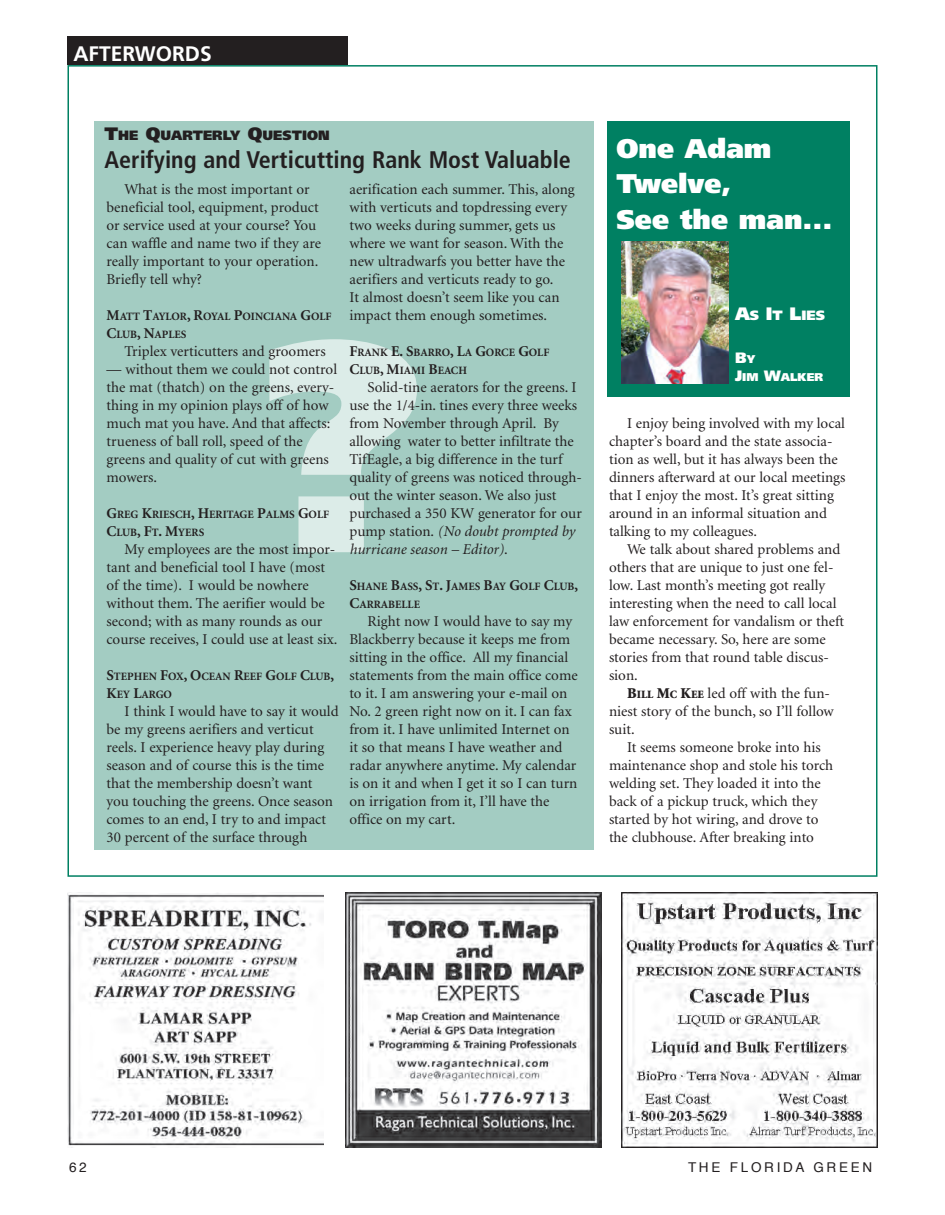
<style>
.page{position:relative;width:945px;height:1215px;background:#fff}
.page>*{position:absolute;margin:0;border:0;box-sizing:border-box;transform-origin:0 0}
.t1{font:900 300px "Frutiger";color:#dcece8}
.t2{font:900 27px/36px "Frutiger";color:#fff}
.t3{font:700 condensed 24px "Frutiger";color:#231f20}
.t4{font:700 21px "Frutiger";color:#fff}
.t5{font:15px/18px "Minion";color:#231f20}
.t6{font:900 15px "Frutiger";color:#fff}
.t7{font:900 13.5px "Frutiger";color:#231f20}
.t8{font:13.5px "Helvetica";letter-spacing:.2em;color:#231f20}
.t9{font:900 13.5px "Frutiger";color:#fff}
.t10{font:700 11.25px/18px "Minion";color:#231f20}
.t11{font:900 11.25px "Frutiger";color:#fff}
.s1{font-size:18px}
.s2{font-size:15px}
.s3{font-style:italic}
.s4{font-size:11.25px}
.s5{font-weight:900}
.s6{font-weight:900;font-size:11.25px}
</style>
<div class="page">
<div style="left:68px;top:36px;width:280px;height:29px;background:#231f20"></div>
<div style="left:94px;top:122px;width:500px;height:728px;background:#a3ccc2"></div>
<img style="left:68px;top:893px;width:256px;height:253px">
<img style="left:345px;top:893px;width:257px;height:254px">
<img style="left:621px;top:893px;width:256px;height:254px">
<div style="left:608px;top:122px;width:242px;height:276px;background:#008062"></div>
<img style="left:621px;top:242px;width:108px;height:141px">
<h3 class="t4" style="left:73px;top:41px;width:140px">AFTERWORDS</h3>
<p class="t7" style="left:105px;top:127px;width:226px"><span class="s1">T</span>HE <span class="s1">Q</span>UARTERLY <span class="s1">Q</span>UESTION</p>
<h3 class="t3" style="left:105px;top:146px;width:468px">Aerifying and Verticutting Rank Most Valuable</h3>
<p class="t5" style="left:107px;top:180px;width:216px;text-indent:18px">What is the most important or beneficial tool, equipment, product or service used at your course? You can waffle and name two if they are really important to your operation.<br>Briefly tell why?</p>
<p class="t10" style="left:107px;top:307px;width:227px"><span class="s2">M</span>ATT <span class="s2">T</span>AYLOR<span class="s2">, R</span>OYAL <span class="s2">P</span>OINCIANA <span class="s2">G</span>OLF<br><span class="s2">C</span>LUB<span class="s2">, N</span>APLES</p>
<p class="t5" style="left:125px;top:342px;width:203px">Triplex verticutters and groomers</p>
<p class="t5" style="left:107px;top:360px;width:232px">— without them we could not control the mat (thatch) on the greens, every&shy;thing in my opinion plays off of how much mat you have. And that affects: trueness of ball roll, speed of the greens and quality of cut with greens mowers.</p>
<p class="t10" style="left:107px;top:505px;width:224px"><span class="s2">G</span>REG <span class="s2">K</span>RIESCH<span class="s2">, H</span>ERITAGE <span class="s2">P</span>ALMS <span class="s2">G</span>OLF<br><span class="s2">C</span>LUB<span class="s2">, F</span>T<span class="s2">. M</span>YERS</p>
<p class="t5" style="left:107px;top:540px;width:232px;text-indent:18px">My employees are the most impor&shy;tant and beneficial tool I have (most of the time). I would be nowhere without them. The aerifier would be second; with as many rounds as our course receives, I could use at least six.</p>
<p class="t10" style="left:107px;top:667px;width:229px"><span class="s2">S</span>TEPHEN <span class="s2">F</span>OX<span class="s2">, O</span>CEAN <span class="s2">R</span>EEF <span class="s2">G</span>OLF <span class="s2">C</span>LUB<span class="s2">,<br>K</span>EY <span class="s2">L</span>ARGO</p>
<p class="t5" style="left:107px;top:702px;width:234px;text-indent:18px">I think I would have to say it would be my greens aerifiers and verticut reels. I experience heavy play during season and of course this is the time that the membership doesn’t want<br>you touching the greens. Once season comes to an end, I try to and impact 30 percent of the surface through</p>
<p class="t5" style="left:350px;top:180px;width:227px">aerification each summer. This, along with verticuts and topdressing every two weeks during summer, gets us where we want for season. With the new ultradwarfs you better have the aerifiers and verticuts ready to go.<br>It almost doesn’t seem like you can impact them enough sometimes.</p>
<p class="t10" style="left:350px;top:343px;width:201px"><span class="s2">F</span>RANK <span class="s2">E. S</span>BARRO<span class="s2">, L</span>A <span class="s2">G</span>ORCE <span class="s2">G</span>OLF<br><span class="s2">C</span>LUB<span class="s2">, M</span>IAMI <span class="s2">B</span>EACH</p>
<p class="t5" style="left:350px;top:378px;width:234px;text-indent:18px">Solid-tine aerators for the greens. I use the 1/4-in. tines every three weeks from November through April. By allowing water to better infiltrate the TifEagle, a big difference in the turf quality of greens was noticed through&shy;out the winter season. We also just purchased a 350 KW generator for our pump station. <span class="s3">(No doubt prompted by hurricane season – Editor)</span>.</p>
<p class="t10" style="left:349px;top:577px;width:230px"><span class="s2">S</span>HANE <span class="s2">B</span>ASS<span class="s2">, S</span>T<span class="s2">. J</span>AMES <span class="s2">B</span>AY <span class="s2">G</span>OLF <span class="s2">C</span>LUB<span class="s2">,<br>C</span>ARRABELLE</p>
<p class="t5" style="left:350px;top:612px;width:230px;text-indent:18px">Right now I would have to say my Blackberry because it keeps me from sitting in the office. All my financial statements from the main office come to it. I am answering your e-mail on No. 2 green right now on it. I can fax from it. I have unlimited Internet on it so that means I have weather and radar anywhere anytime. My calendar is on it and when I get it so I can turn on irrigation from it, I’ll have the office on my cart.</p>
<h1 class="t1" style="left:257px;top:264px;width:174px">?</h1>
<h2 class="t2" style="left:616px;top:130px;width:217px">One Adam<br>Twelve,<br>See the man...</h2>
<p class="t9" style="left:735px;top:307px;width:91px"><span class="s1">A</span>S <span class="s1">I</span>T <span class="s1">L</span>IES</p>
<p class="t6" style="left:735px;top:349px;width:22px">B<span class="s4">Y</span></p>
<p class="t11" style="left:735px;top:370px;width:90px"><span class="s2">J</span>IM <span class="s2">W</span>ALKER</p>
<p class="t5" style="left:609px;top:414px;width:238px;text-indent:18px">I enjoy being involved with my local chapter’s board and the state associa&shy;tion as well, but it has always been the dinners afterward at our local meetings that I enjoy the most. It’s great sitting around in an informal situation and talking to my colleagues.</p>
<p class="t5" style="left:609px;top:540px;width:237px;text-indent:18px">We talk about shared problems and others that are unique to just one fel&shy;low. Last month’s meeting got really interesting when the need to call local law enforcement for vandalism or theft became necessary. So, here are some stories from that round table discus&shy;sion.</p>
<p class="t5" style="left:609px;top:684px;width:226px;text-indent:18px"><span class="s5">B</span><span class="s6">ILL</span> <span class="s5">M</span><span class="s6">C</span> <span class="s5">K</span><span class="s6">EE</span> led off with the fun&shy;niest story of the bunch, so I’ll follow suit.</p>
<p class="t5" style="left:609px;top:738px;width:226px;text-indent:18px">It seems someone broke into his maintenance shop and stole his torch welding set. They loaded it into the back of a pickup truck, which they started by hot wiring, and drove to the clubhouse. After breaking into</p>
<p class="t8" style="left:69px;top:1156px;width:19px">62</p>
<p class="t8" style="left:688px;top:1156px;width:186px">THE FLORIDA GREEN</p>
</div>
